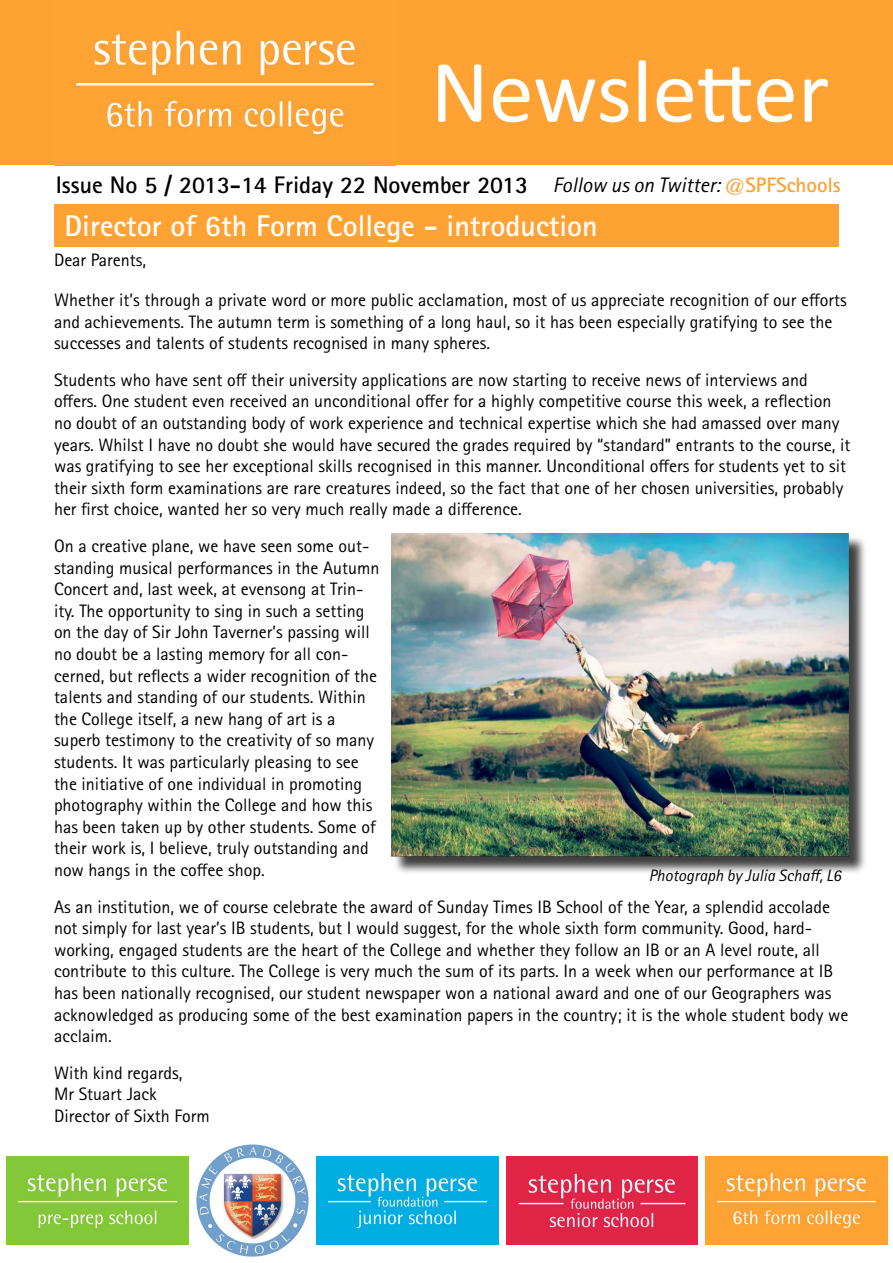
<style>
.page{position:relative;width:893px;height:1263px;background:#fff}
.page>*{position:absolute;margin:0;border:0;box-sizing:border-box;transform-origin:0 0}
.t1{font:90px "Calibri";color:#fff}
.t2{font:700 30px "Rotis Sans Serif Std";color:#fff}
.t3{font:700 24px "Rotis Sans Serif Std";color:#000}
.t4{font:18px/21.6px "Rotis Sans Serif Std";color:#000}
.t5{font:italic 16.5px "Rotis Sans Serif Std";color:#000}
.s1{font-weight:400;font-style:italic;font-size:21px}
.s2{font-size:21px;color:#fda233}
</style>
<div class="page">
<div style="left:0;top:0;width:893px;height:165px;background:#fda233"></div>
<div style="left:54px;top:204px;width:785px;height:43px;background:#fda233"></div>
<img style="left:6px;top:1156px;width:183px;height:88px">
<img style="left:316px;top:1156px;width:182px;height:88px">
<img style="left:506px;top:1156px;width:191px;height:88px">
<img style="left:705px;top:1156px;width:183px;height:88px">
<img style="left:193px;top:1140px;width:119px;height:120px;border-radius:60px">
<img style="left:76px;top:30px;width:298px;height:105px">
<div style="left:394px;top:535px;width:473px;height:339px;background:#000;opacity:.75"></div>
<img style="left:391px;top:533px;width:457px;height:323px">
<h1 class="t1" style="left:431px;top:35px;width:400px">Newsletter</h1>
<h3 class="t3" style="left:56px;top:170px;width:786px">Issue No 5 / 2013-14 Friday 22 November 2013 <span class="s1">Follow us on Twitter:</span> <span class="s2">@SPFSchools</span></h3>
<h2 class="t2" style="left:64px;top:207px;width:535px">Director of 6th Form College - introduction</h2>
<p class="t4" style="left:54px;top:250px;width:94px">Dear Parents,</p>
<p class="t4" style="left:54px;top:289px;width:794px">Whether it’s through a private word or more public acclamation, most of us appreciate recognition of our efforts and achievements. The autumn term is something of a long haul, so it has been especially gratifying to see the successes and talents of students recognised in many spheres.</p>
<p class="t4" style="left:54px;top:369px;width:798px">Students who have sent off their university applications are now starting to receive news of interviews and offers. One student even received an unconditional offer for a highly competitive course this week, a reflection no doubt of an outstanding body of work experience and technical expertise which she had amassed over many years. Whilst I have no doubt she would have secured the grades required by “standard” entrants to the course, it was gratifying to see her exceptional skills recognised in this manner. Unconditional offers for students yet to sit their sixth form examinations are rare creatures indeed, so the fact that one of her chosen universities, probably her first choice, wanted her so very much really made a difference.</p>
<p class="t4" style="left:54px;top:535px;width:327px">On a creative plane, we have seen some out&shy;standing musical performances in the Autumn Concert and, last week, at evensong at Trin&shy;ity. The opportunity to sing in such a setting on the day of Sir John Taverner’s passing will no doubt be a lasting memory for all con&shy;cerned, but reflects a wider recognition of the talents and standing of our students. Within the College itself, a new hang of art is a superb testimony to the creativity of so many students. It was particularly pleasing to see the initiative of one individual in promoting photography within the College and how this has been taken up by other students. Some of their work is, I believe, truly outstanding and now hangs in the coffee shop.</p>
<p class="t4" style="left:54px;top:896px;width:796px">As an institution, we of course celebrate the award of Sunday Times IB School of the Year, a splendid accolade not simply for last year’s IB students, but I would suggest, for the whole sixth form community. Good, hard&shy;working, engaged students are the heart of the College and whether they follow an IB or an A level route, all contribute to this culture. The College is very much the sum of its parts. In a week when our performance at IB has been nationally recognised, our student newspaper won a national award and one of our Geographers was acknowledged as producing some of the best examination papers in the country; it is the whole student body we acclaim.</p>
<p class="t4" style="left:54px;top:1062px;width:157px">With kind regards,<br>Mr Stuart Jack<br>Director of Sixth Form</p>
<p class="t5" style="left:649px;top:866px;width:194px">Photograph by Julia Schaff, L6</p>
</div>
